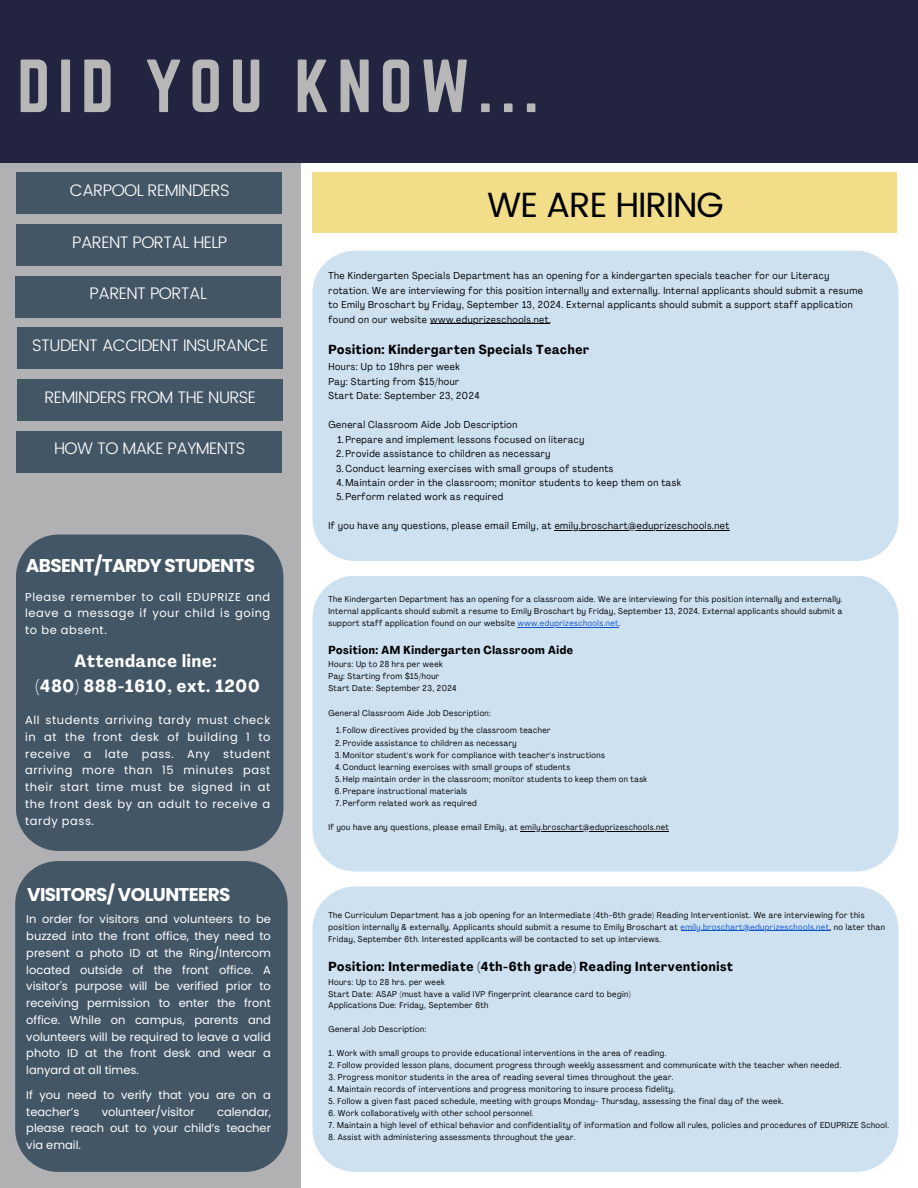
<style>
.page{position:relative;width:918px;height:1188px;background:#fff}
.page>*{position:absolute;margin:0;border:0;box-sizing:border-box;transform-origin:0 0}
.t1{font:65.7px "Norwester";letter-spacing:.115em;color:#b7b7b7}
.t2{font:34.95px "Poppins";letter-spacing:-.035em;color:#000}
.t3{font:700 18.45px "Poppins";letter-spacing:-.035em;color:#fff}
.t4{font:700 condensed 17.4px/25.5px "Agrandir";letter-spacing:.05em;color:#fff;text-align:center}
.t5{font:300 16.8px "Poppins";letter-spacing:-.035em;color:#fff}
.t6{font:700 condensed 12.9px "Agrandir";letter-spacing:.05em;color:#000}
.t7{font:11.4px/16.8px "Poppins";color:#fff;text-align:justify}
.t8{font:700 condensed 11.4px "Agrandir";letter-spacing:.05em;color:#000}
.t9{font:condensed 9.9px/14.5px "Agrandir";letter-spacing:.05em;color:#000}
.t10{font:condensed 8.4px/12.1px "Agrandir";letter-spacing:.05em;color:#000}
.s1{color:#15c}
</style>
<div class="page">
<div style="left:0;top:155px;width:300px;height:1033px;background:#b1b1b3"></div>
<div style="left:0;top:0;width:918px;height:163px;background:#222440"></div>
<div style="left:15px;top:861px;width:273px;height:311px;background:#435666;border-radius:43px"></div>
<div style="left:17px;top:172px;width:265px;height:42px;background:#435666"></div>
<div style="left:17px;top:224px;width:265px;height:42px;background:#435666"></div>
<div style="left:17px;top:328px;width:266px;height:41px;background:#435666"></div>
<div style="left:17px;top:379px;width:266px;height:42px;background:#435666"></div>
<div style="left:16px;top:535px;width:267px;height:316px;background:#435666;border-radius:43px"></div>
<div style="left:312px;top:251px;width:586px;height:310px;background:#cee1f1;border-radius:43px"></div>
<hr style="left:430px;top:323px;width:119px;height:1px;background:#000">
<hr style="left:555px;top:530px;width:175px;height:1px;background:#000">
<div style="left:17px;top:431px;width:265px;height:42px;background:#435666"></div>
<div style="left:15px;top:276px;width:266px;height:41px;background:#435666"></div>
<div style="left:312px;top:576px;width:586px;height:296px;background:#cee1f1;border-radius:43px"></div>
<hr style="left:518px;top:627px;width:101px;height:1px;background:#15c">
<hr style="left:520px;top:831px;width:149px;height:1px;background:#000">
<div style="left:312px;top:886px;width:586px;height:286px;background:#cee1f1;border-radius:43px"></div>
<hr style="left:681px;top:930px;width:148px;height:1px;background:#15c">
<div style="left:312px;top:172px;width:585px;height:61px;background:#f2de89"></div>
<h1 class="t1" style="left:17px;top:46px;width:523px">DID YOU KNOW...</h1>
<h4 class="t5" style="left:70px;top:180px;width:161px">CARPOOL REMINDERS</h4>
<h4 class="t5" style="left:72px;top:232px;width:157px">PARENT PORTAL HELP</h4>
<p class="t5" style="left:90px;top:284px;width:119px">PARENT PORTAL</p>
<h4 class="t5" style="left:32px;top:335px;width:237px">STUDENT ACCIDENT INSURANCE</h4>
<h3 class="t5" style="left:44px;top:387px;width:213px">REMINDERS FROM THE NURSE</h3>
<p class="t5" style="left:54px;top:439px;width:193px">HOW TO MAKE PAYMENTS</p>
<p class="t3" style="left:26px;top:553px;width:231px">ABSENT/TARDY STUDENTS</p>
<h5 class="t7" style="left:25px;top:588px;width:247px">Please remember to call EDUPRIZE and leave a message if your child is going to be absent.</h5>
<p class="t4" style="left:36px;top:649px;width:226px">Attendance line:<br>(480) 888-1610, ext. 1200</p>
<h3 class="t7" style="left:25px;top:712px;width:247px">All students arriving tardy must check in at the front desk of building 1 to receive a late pass. Any student arriving more than 15 minutes past their start time must be signed in at the front desk by an adult to receive a tardy pass.</h3>
<h4 class="t3" style="left:27px;top:882px;width:205px">VISITORS/ VOLUNTEERS</h4>
<h4 class="t7" style="left:26px;top:911px;width:246px">In order for visitors and volunteers to be buzzed into the front office, they need to present a photo ID at the Ring/Intercom located outside of the front office. A visitor's purpose will be verified prior to receiving permission to enter the front office. While on campus, parents and volunteers will be required to leave a valid photo ID at the front desk and wear a lanyard at all times.</h4>
<h4 class="t7" style="left:26px;top:1086px;width:246px">If you need to verify that you are on a teacher’s</h4>
<h4 class="t7" style="left:102px;top:1103px;width:94px">volunteer/visitor</h4>
<h4 class="t7" style="left:26px;top:1103px;width:246px;text-indent:191px">calendar, please reach out to your child’s teacher via email.</h4>
<p class="t2" style="left:487px;top:185px;width:238px">WE ARE HIRING</p>
<p class="t9" style="left:328px;top:269px;width:536px">The Kindergarten Specials Department has an opening for a kindergarten specials teacher for our Literacy rotation. We are interviewing for this position internally and externally. Internal applicants should submit a resume to Emily Broschart by Friday, September 13, 2024. External applicants should submit a support staff application found on our website www.eduprizeschools.net.</p>
<p class="t6" style="left:328px;top:345px;width:262px">Position: Kindergarten Specials Teacher</p>
<p class="t9" style="left:328px;top:360px;width:133px">Hours: Up to 19hrs per week<br>Pay: Starting from $15/hour</p>
<h2 class="t9" style="left:328px;top:389px;width:152px">Start Date: September 23, 2024</h2>
<h2 class="t9" style="left:337px;top:418px;width:249px;text-indent:-9px">General Classroom Aide Job Description<br>1.Prepare and implement lessons focused on literacy</h2>
<p class="t9" style="left:336px;top:447px;width:216px">2.Provide assistance to children as necessary</p>
<h6 class="t9" style="left:336px;top:462px;width:279px">3.Conduct learning exercises with small groups of students</h6>
<p class="t9" style="left:336px;top:476px;width:346px">4.Maintain order in the classroom; monitor students to keep them on task</p>
<p class="t9" style="left:336px;top:491px;width:168px">5.Perform related work as required</p>
<p class="t9" style="left:328px;top:520px;width:403px">If you have any questions, please email Emily, at emily.broschart@eduprizeschools.net</p>
<p class="t10" style="left:328px;top:594px;width:516px;text-align:justify">The Kindergarten Department has an opening for a classroom aide. We are interviewing for this position internally and externally.<br>Internal applicants should submit a resume to Emily Broschart by Friday, September 13, 2024. External applicants should submit a support staff application found on our website <span class="s1">www.eduprizeschools.net</span>.</p>
<p class="t8" style="left:328px;top:645px;width:246px">Position: AM Kindergarten Classroom Aide</p>
<p class="t10" style="left:328px;top:659px;width:116px">Hours: Up to 28 hrs per week<br>Pay: Starting from $15/hour</p>
<p class="t10" style="left:328px;top:683px;width:130px">Start Date: September 23, 2024</p>
<p class="t10" style="left:328px;top:708px;width:164px">General Classroom Aide Job Description:</p>
<p class="t10" style="left:336px;top:725px;width:216px">1.Follow directives provided by the classroom teacher</p>
<p class="t10" style="left:335px;top:737px;width:183px">2.Provide assistance to children as necessary</p>
<p class="t10" style="left:335px;top:749px;width:271px">3.Monitor student's work for compliance with teacher's instructions</p>
<p class="t10" style="left:335px;top:762px;width:237px">4.Conduct learning exercises with small groups of students</p>
<p class="t10" style="left:335px;top:774px;width:313px">5.Help maintain order in the classroom; monitor students to keep them on task</p>
<p class="t10" style="left:335px;top:786px;width:134px">6.Prepare instructional materials</p>
<p class="t10" style="left:336px;top:798px;width:143px">7.Perform related work as required</p>
<p class="t10" style="left:328px;top:822px;width:342px">If you have any questions, please email Emily, at emily.broschart@eduprizeschools.net</p>
<p class="t10" style="left:328px;top:910px;width:558px">The Curriculum Department has a job opening for an Intermediate (4th-6th grade) Reading Interventionist. We are interviewing for this position internally &amp; externally. Applicants should submit a resume to Emily Broschart at <span class="s1">emily.broschart@eduprizeschools.net</span>, no later than</p>
<p class="t10" style="left:328px;top:934px;width:334px">Friday, September 6th. Interested applicants will be contacted to set up interviews.</p>
<p class="t6" style="left:328px;top:961px;width:406px">Position: Intermediate (4th-6th grade) Reading Interventionist</p>
<p class="t10" style="left:328px;top:976px;width:118px">Hours: Up to 28 hrs. per week</p>
<p class="t10" style="left:328px;top:988px;width:304px">Start Date: ASAP (must have a valid IVP fingerprint clearance card to begin)</p>
<p class="t10" style="left:328px;top:1000px;width:161px">Applications Due: Friday, September 6th</p>
<p class="t10" style="left:328px;top:1024px;width:99px">General Job Description:</p>
<p class="t10" style="left:328px;top:1048px;width:339px">1. Work with small groups to provide educational interventions in the area of reading.</p>
<p class="t10" style="left:328px;top:1060px;width:514px">2. Follow provided lesson plans, document progress through weekly assessment and communicate with the teacher when needed.</p>
<p class="t10" style="left:328px;top:1072px;width:347px">3. Progress monitor students in the area of reading several times throughout the year.</p>
<p class="t10" style="left:328px;top:1084px;width:348px">4. Maintain records of interventions and progress monitoring to insure process fidelity.</p>
<p class="t10" style="left:328px;top:1096px;width:457px">5. Follow a given fast paced schedule, meeting with groups Monday- Thursday, assessing the final day of the week.</p>
<p class="t10" style="left:328px;top:1108px;width:207px">6. Work collaboratively with other school personnel.</p>
<p class="t10" style="left:328px;top:1120px;width:562px">7. Maintain a high level of ethical behavior and confidentiality of information and follow all rules, policies and procedures of EDUPRIZE School.</p>
<p class="t10" style="left:328px;top:1132px;width:249px">8. Assist with administering assessments throughout the year.</p>
</div>
